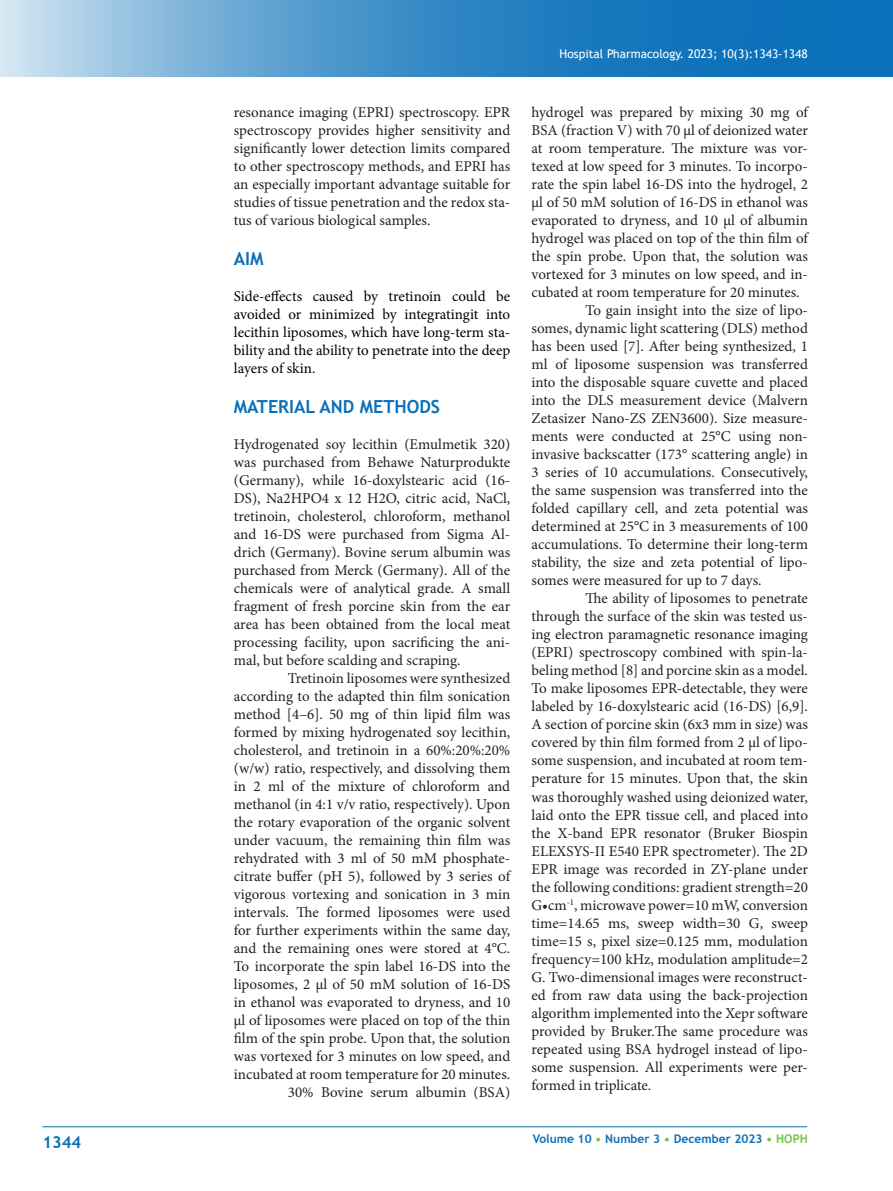
<style>
.page{position:relative;width:893px;height:1191px;background:#fff}
.page>*{position:absolute;margin:0;border:0;box-sizing:border-box;transform-origin:0 0}
.t1{font:700 18px "Trebuchet MS";color:#0a70b9}
.t2{font:700 16.5px "Trebuchet MS";color:#0a70b9}
.t3{font:15px/18px "Minion Pro";color:#231f20;text-align:justify}
.t4{font:15px/18px "Minion Pro";color:#000;text-align:justify}
.t5{font:12px "Trebuchet MS";color:#fff}
.t6{font:700 12px "Trebuchet MS";color:#0a70b9}
.s1{color:#76c146}
</style>
<div class="page">
<img style="left:0;top:0;width:893px;height:77px">
<hr style="left:42px;top:1126px;width:765px;height:1px;background:#0a70ac">
<p class="t3" style="left:234px;top:103px;width:278px">resonance imaging (EPRI) spectroscopy. EPR spectroscopy provides higher sensitivity and significantly lower detection limits compared to other spectroscopy methods, and EPRI has an especially important advantage suitable for studies of tissue penetration and the redox sta&shy;tus of various biological samples.</p>
<p class="t1" style="left:234px;top:247px;width:31px">AIM</p>
<p class="t4" style="left:234px;top:287px;width:278px">Side-effects caused by tretinoin could be avoided or minimized by integratingit into lecithin liposomes, which have long-term sta&shy;bility and the ability to penetrate into the deep layers of skin.</p>
<p class="t1" style="left:234px;top:395px;width:208px">MATERIAL AND METHODS</p>
<p class="t3" style="left:234px;top:435px;width:278px">Hydrogenated soy lecithin (Emulmetik 320) was purchased from Behawe Naturprodukte (Germany), while 16-doxylstearic acid (16- DS), Na2HPO4 x 12 H2O, citric acid, NaCl, tretinoin, cholesterol, chloroform, methanol and 16-DS were purchased from Sigma Al&shy;drich (Germany). Bovine serum albumin was purchased from Merck (Germany). All of the chemicals were of analytical grade. A small fragment of fresh porcine skin from the ear area has been obtained from the local meat processing facility, upon sacrificing the ani&shy;mal, but before scalding and scraping.</p>
<p class="t3" style="left:234px;top:669px;width:278px;text-indent:54px">Tretinoin liposomes were synthesized according to the adapted thin film sonication method [4–6]. 50 mg of thin lipid film was formed by mixing hydrogenated soy lecithin, cholesterol, and tretinoin in a 60%:20%:20% (w/w) ratio, respectively, and dissolving them in 2 ml of the mixture of chloroform and methanol (in 4:1 v/v ratio, respectively). Upon the rotary evaporation of the organic solvent under vacuum, the remaining thin film was rehydrated with 3 ml of 50 mM phosphate&shy;citrate buffer (pH 5), followed by 3 series of vigorous vortexing and sonication in 3 min intervals. The formed liposomes were used for further experiments within the same day, and the remaining ones were stored at 4°C.<br>To incorporate the spin label 16-DS into the liposomes, 2 µl of 50 mM solution of 16-DS in ethanol was evaporated to dryness, and 10 µl of liposomes were placed on top of the thin film of the spin probe. Upon that, the solution was vortexed for 3 minutes on low speed, and incubated at room temperature for 20 minutes.</p>
<p class="t3" style="left:288px;top:1083px;width:224px">30% Bovine serum albumin (BSA)</p>
<p class="t5" style="left:560px;top:47px;width:250px">Hospital Pharmacology. 2023; 10(3):1343-1348</p>
<p class="t3" style="left:531px;top:103px;width:278px">hydrogel was prepared by mixing 30 mg of BSA (fraction V) with 70 µl of deionized water at room temperature. The mixture was vor&shy;texed at low speed for 3 minutes. To incorpo&shy;rate the spin label 16-DS into the hydrogel, 2 µl of 50 mM solution of 16-DS in ethanol was evaporated to dryness, and 10 µl of albumin hydrogel was placed on top of the thin film of the spin probe. Upon that, the solution was vortexed for 3 minutes on low speed, and in&shy;cubated at room temperature for 20 minutes.</p>
<p class="t3" style="left:531px;top:301px;width:278px;text-indent:54px">To gain insight into the size of lipo&shy;somes, dynamic light scattering (DLS) method has been used [7]. After being synthesized, 1 ml of liposome suspension was transferred into the disposable square cuvette and placed into the DLS measurement device (Malvern Zetasizer Nano-ZS ZEN3600). Size measure&shy;ments were conducted at 25°C using non&shy;invasive backscatter (173° scattering angle) in 3 series of 10 accumulations. Consecutively, the same suspension was transferred into the folded capillary cell, and zeta potential was determined at 25°C in 3 measurements of 100 accumulations. To determine their long-term stability, the size and zeta potential of lipo&shy;somes were measured for up to 7 days.</p>
<p class="t3" style="left:531px;top:589px;width:278px;text-indent:54px">The ability of liposomes to penetrate through the surface of the skin was tested us&shy;ing electron paramagnetic resonance imaging (EPRI) spectroscopy combined with spin-la&shy;beling method [8] and porcine skin as a model.<br>To make liposomes EPR-detectable, they were labeled by 16-doxylstearic acid (16-DS) [6,9].<br>A section of porcine skin (6x3 mm in size) was covered by thin film formed from 2 µl of lipo&shy;some suspension, and incubated at room tem&shy;perature for 15 minutes. Upon that, the skin was thoroughly washed using deionized water, laid onto the EPR tissue cell, and placed into the X-band EPR resonator (Bruker Biospin ELEXSYS-II E540 EPR spectrometer). The 2D EPR image was recorded in ZY-plane under the following conditions: gradient strength=20<br>G•cm<sup>-1</sup>, microwave power=10 mW, conversion time=14.65 ms, sweep width=30 G, sweep time=15 s, pixel size=0.125 mm, modulation frequency=100 kHz, modulation amplitude=2<br>G. Two-dimensional images were reconstruct&shy;ed from raw data using the back-projection algorithm implemented into the Xepr software provided by Bruker.The same procedure was repeated using BSA hydrogel instead of lipo&shy;some suspension. All experiments were per&shy;formed in triplicate.</p>
<p class="t2" style="left:43px;top:1131px;width:40px">1344</p>
<p class="t6" style="left:533px;top:1131px;width:277px">Volume 10 <span class="s1">•</span> Number 3 <span class="s1">•</span> December 2023 <span class="s1">• HOPH</span></p>
</div>
